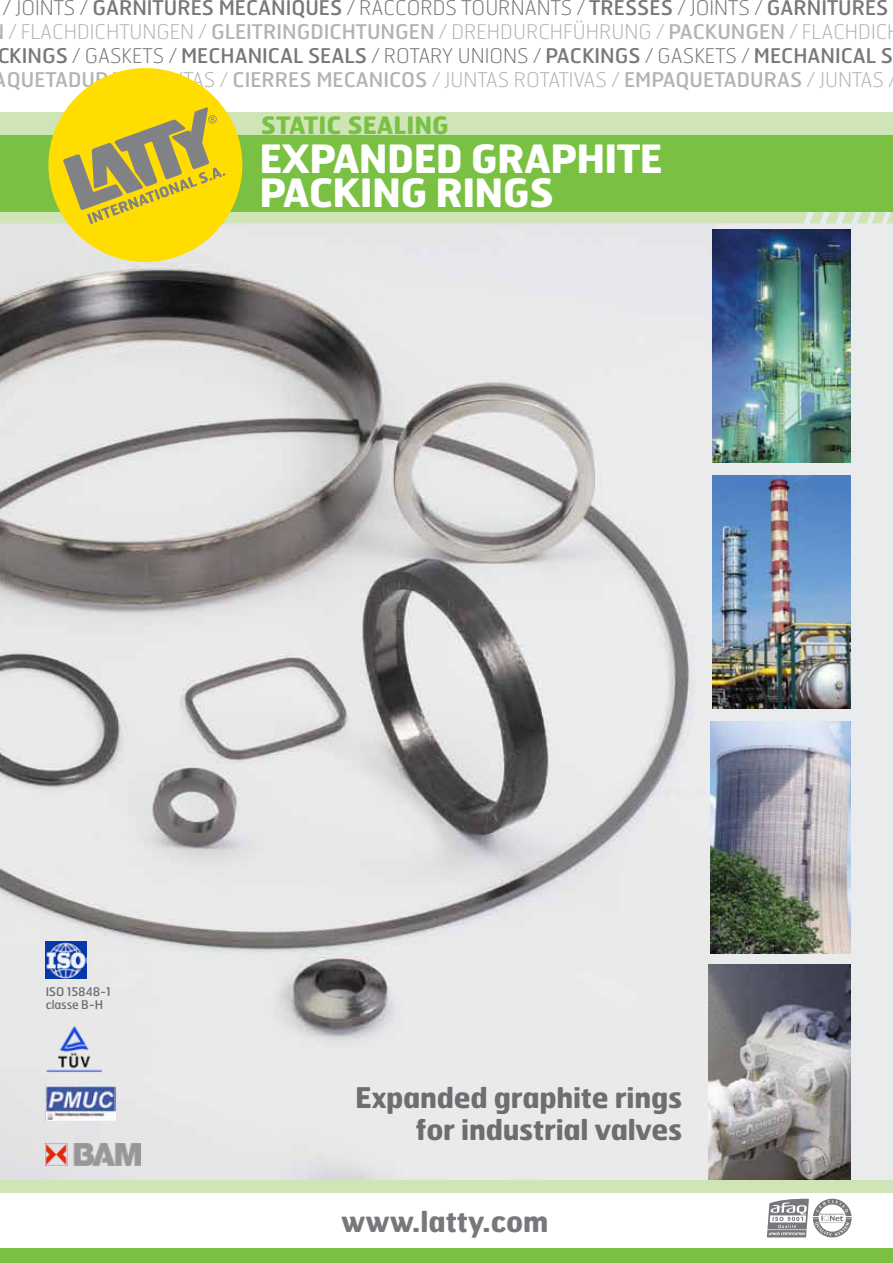
<style>
.page{position:relative;width:893px;height:1263px;background:#fff}
.page>*{position:absolute;margin:0;border:0;box-sizing:border-box;transform-origin:0 0}
.t1{font:700 39px/34.5px "Hermes";letter-spacing:-.02em;color:#fff}
.t2{font:700 28.5px/32.5px "Hermes";letter-spacing:-.01em;color:#6d6e71;text-align:right}
.t3{font:700 28.5px "Hermes";color:#77787b}
.t4{font:700 24px "Hermes";color:#7ac143}
.t5{font:20.25px/24.3px "Hermes";color:#77787b;text-align:center}
.t6{font:12px/13.5px "Hermes";letter-spacing:-.01em;color:#6d6e71}
.s1{font-weight:100}
.s2{font-weight:100;color:#b1b4b6}
.s3{color:#b1b4b6}
</style>
<div class="page">
<div style="left:0;top:128px;width:893px;height:1056px;background:#eaebed"></div>
<img style="left:0;top:229px;width:714px;height:951px">
<img style="left:712px;top:475px;width:138px;height:234px">
<img style="left:712px;top:230px;width:138px;height:233px">
<img style="left:710px;top:721px;width:141px;height:232px">
<img style="left:709px;top:965px;width:141px;height:215px">
<div style="left:0;top:1180px;width:893px;height:13px;background:#cfe5b7"></div>
<div style="left:0;top:1249px;width:893px;height:14px;background:#7ac143"></div>
<svg style="left:37px;top:68px;width:216px;height:205px"></svg>
<svg style="left:0;top:107px;width:893px;height:117px;background:#a5cb61"></svg>
<svg style="left:767px;top:1198px;width:85px;height:39px"></svg>
<img style="left:46px;top:1143px;width:94px;height:22px">
<img style="left:43px;top:1023px;width:64px;height:51px">
<img style="left:46px;top:1086px;width:70px;height:34px">
<img style="left:46px;top:941px;width:41px;height:38px">
<p class="t5" style="left:-6px;top:-6px;width:904px"><span class="s1">/ JOINTS /</span> GARNITURES MECANIQUES <span class="s1">/ RACCORDS TOURNANTS /</span> TRESSES <span class="s1">/ JOINTS /</span> GARNITURES<br><span class="s2">/ FLACHDICHTUNGEN /</span> <span class="s3">GLEITRINGDICHTUNGEN</span> <span class="s2">/ DREHDURCHFÜHRUNG /</span> <span class="s3">PACKUNGEN</span> <span class="s2">/ FLACHDIC </span>CKINGS <span class="s1">/ GASKETS /</span> MECHANICAL SEALS <span class="s1">/ ROTARY UNIONS /</span> PACKINGS <span class="s1">/ GASKETS /</span> MECHANICAL S <span class="s3">AQUETADURAS</span> <span class="s2">/ JUNTAS /</span> <span class="s3">CIERRES MECANICOS</span> <span class="s2">/ JUNTAS ROTATIVAS /</span> <span class="s3">EMPAQUETADURAS</span> <span class="s2">/ JUNTAS /</span></p>
<p class="t4" style="left:261px;top:109px;width:190px">STATIC SEALING</p>
<h1 class="t1" style="left:259px;top:140px;width:405px">EXPANDED GRAPHITE<br>PACKING RINGS</h1>
<p class="t6" style="left:46px;top:984px;width:67px">ISO 15848-1 classe B-H</p>
<h2 class="t2" style="left:355px;top:1080px;width:328px">Expanded graphite rings for industrial valves</h2>
<h2 class="t3" style="left:342px;top:1203px;width:208px">www.latty.com</h2>
</div>
